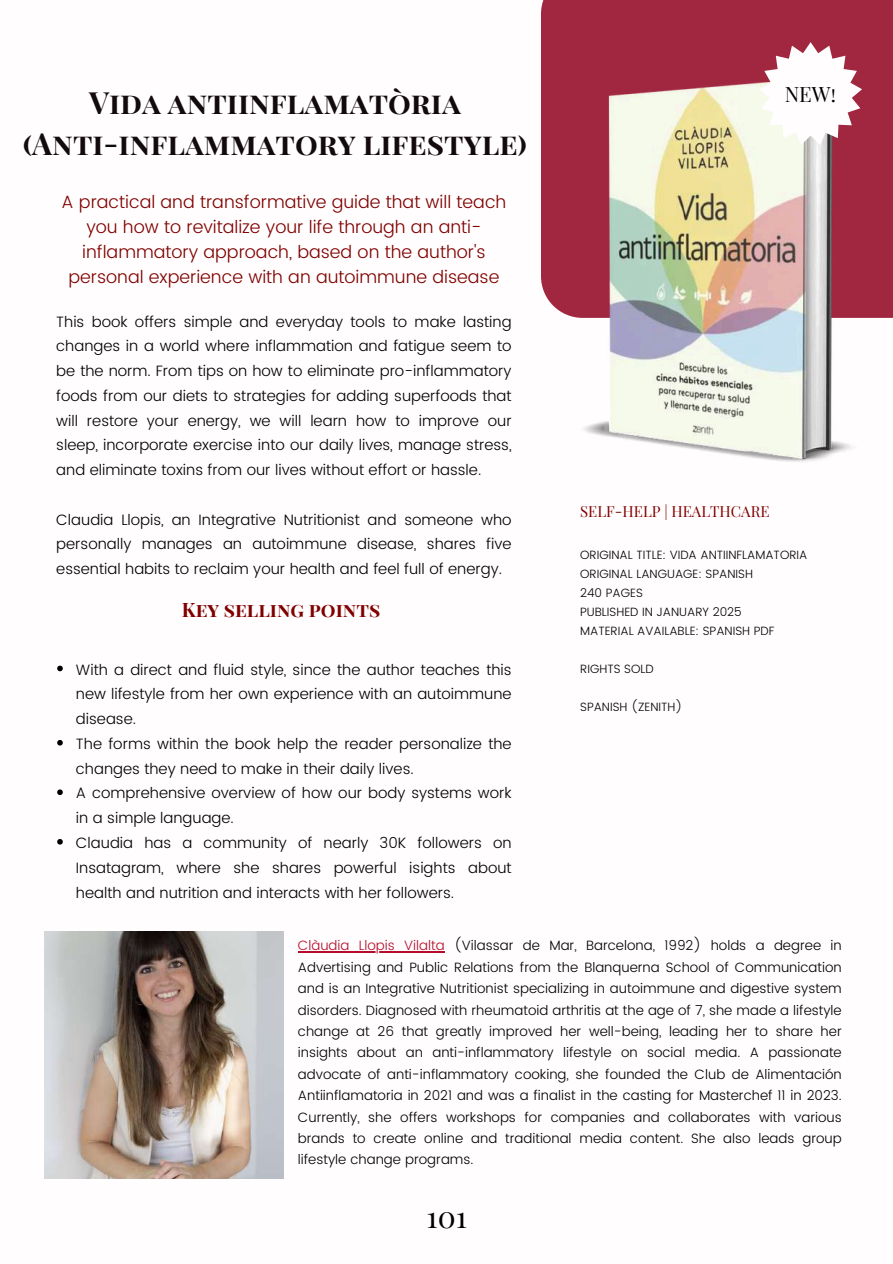
<style>
.page{position:relative;width:893px;height:1264px;background:#fff}
.page>*{position:absolute;margin:0;border:0;box-sizing:border-box;transform-origin:0 0}
.t1{font:700 30px/41.7px "Playfair Display SC";color:#130a0d;text-align:center}
.t2{font:30px "Playfair Display SC";color:#000}
.t3{font:20.7px "Playfair Display SC";color:#000}
.t4{font:700 19.5px "Playfair Display SC";color:#800000}
.t5{font:300 17.7px/24.8px "Poppins";color:#800000;text-align:center}
.t6{font:300 15px/24.8px "Poppins";color:#000;text-align:justify}
.t7{font:15px "Playfair Display SC";color:#800000}
.t8{font:300 13.5px/21.3px "Poppins";color:#000;text-align:justify}
.t9{font:300 12px/19px "Poppins";color:#000}
.s1{color:#b40c2a}
</style>
<div class="page">
<div style="left:541px;top:0;width:351px;height:75px;background:#a12740"></div>
<img style="left:45px;top:931px;width:238px;height:247px">
<img style="left:541px;top:75px;width:351px;height:387px">
<svg style="left:759px;top:42px;width:103px;height:103px"></svg>
<svg style="left:57px;top:665px;width:6px;height:6px"></svg>
<svg style="left:57px;top:740px;width:6px;height:5px"></svg>
<svg style="left:57px;top:789px;width:6px;height:6px"></svg>
<svg style="left:57px;top:839px;width:6px;height:5px"></svg>
<hr style="left:298px;top:951px;width:146px;height:1px;background:#b40c2a">
<h1 class="t1" style="left:23px;top:80px;width:506px">Vida antiinflamatòria (Anti-inflammatory lifestyle)</h1>
<p class="t5" style="left:62px;top:190px;width:446px">A practical and transformative guide that will teach you how to revitalize your life through an anti&shy;inflammatory approach, based on the author's personal experience with an autoimmune disease</p>
<p class="t6" style="left:56px;top:309px;width:457px">This book offers simple and everyday tools to make lasting changes in a world where inflammation and fatigue seem to be the norm. From tips on how to eliminate pro-inflammatory foods from our diets to strategies for adding superfoods that will restore your energy, we will learn how to improve our sleep, incorporate exercise into our daily lives, manage stress, and eliminate toxins from our lives without effort or hassle.</p>
<p class="t6" style="left:56px;top:507px;width:457px">Claudia Llopis, an Integrative Nutritionist and someone who personally manages an autoimmune disease, shares five essential habits to reclaim your health and feel full of energy.</p>
<h3 class="t4" style="left:182px;top:596px;width:200px">Key selling points</h3>
<p class="t6" style="left:76px;top:657px;width:437px;text-align:left">With a direct and fluid style, since the author teaches this new lifestyle from her own experience with an autoimmune disease.<br>The forms within the book help the reader personalize the changes they need to make in their daily lives.<br>A comprehensive overview of how our body systems work in a simple language.<br>Claudia has a community of nearly 30K followers on Insatagram, where she shares powerful isights about health and nutrition and interacts with her followers.</p>
<h2 class="t3" style="left:784px;top:79px;width:53px">NEW!</h2>
<p class="t7" style="left:580px;top:501px;width:191px">SELF-HELP | HEALTHCARE</p>
<p class="t9" style="left:580px;top:545px;width:229px">ORIGINAL TITLE: VIDA ANTIINFLAMATORIA<br>ORIGINAL LANGUAGE: SPANISH<br>240 PAGES<br>PUBLISHED IN JANUARY 2025<br>MATERIAL AVAILABLE: SPANISH PDF</p>
<p class="t9" style="left:580px;top:659px;width:75px">RIGHTS SOLD</p>
<p class="t9" style="left:580px;top:697px;width:104px">SPANISH (ZENITH)</p>
<p class="t8" style="left:298px;top:935px;width:545px"><span class="s1">Clàudia Llopis Vilalta</span> (Vilassar de Mar, Barcelona, 1992) holds a degree in Advertising and Public Relations from the Blanquerna School of Communication and is an Integrative Nutritionist specializing in autoimmune and digestive system disorders. Diagnosed with rheumatoid arthritis at the age of 7, she made a lifestyle change at 26 that greatly improved her well-being, leading her to share her insights about an anti-inflammatory lifestyle on social media. A passionate advocate of anti-inflammatory cooking, she founded the Club de Alimentación Antiinflamatoria in 2021 and was a finalist in the casting for Masterchef 11 in 2023.<br>Currently, she offers workshops for companies and collaborates with various brands to create online and traditional media content. She also leads group lifestyle change programs.</p>
<h1 class="t2" style="left:426px;top:1195px;width:42px">101</h1>
</div>
